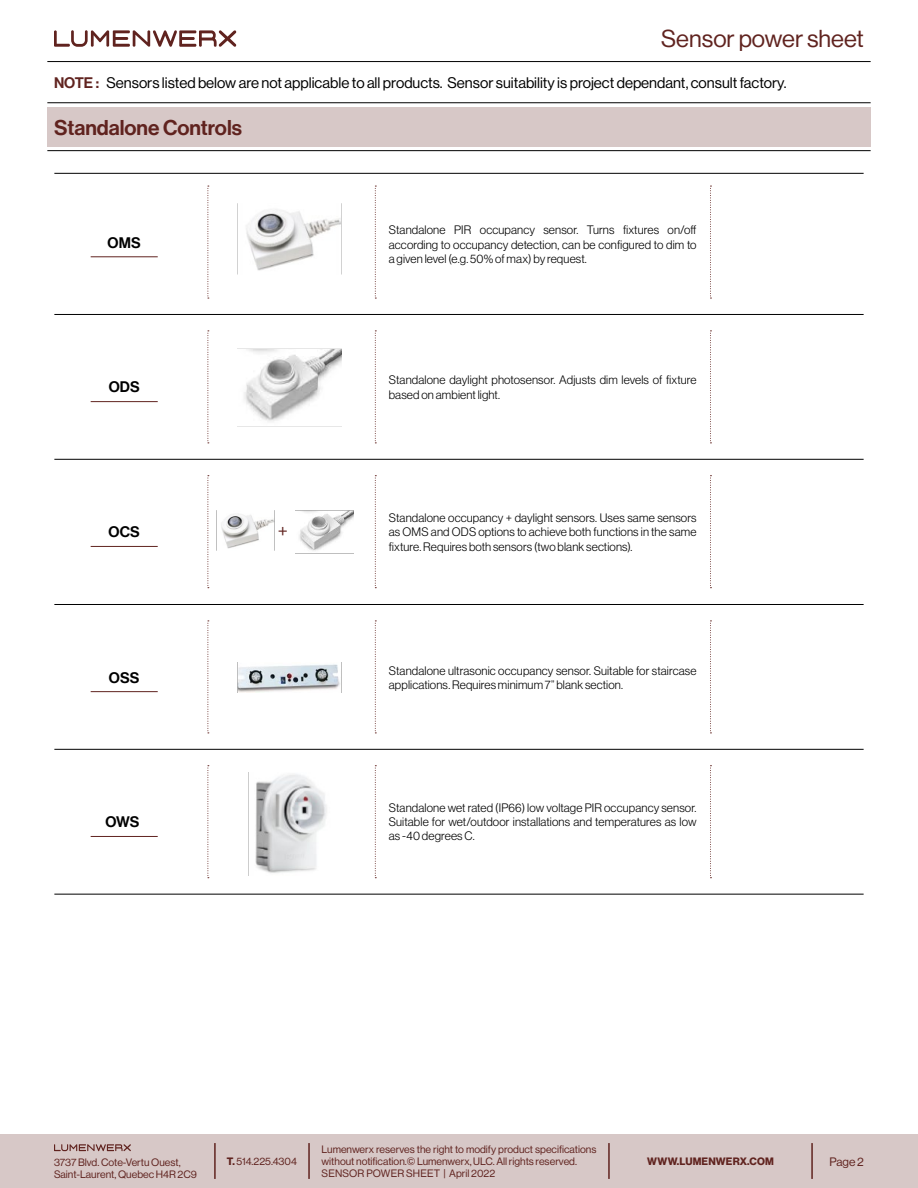
<style>
.page{position:relative;width:918px;height:1188px;background:#fff}
.page>*{position:absolute;margin:0;border:0;box-sizing:border-box;transform-origin:0 0}
.t1{font:24px "N Haas Grotesk DS Pro 55 Rg";color:#60231f}
.t2{font:21px "N Haas Grotesk DS Pro 65 Md";color:#60231f}
.t3{font:18px "N Haas Grotesk DS Pro 55 Rg";color:#60231f}
.t4{font:15px "N Haas Grotesk DS Pro 55 Rg";color:#000}
.t5{font:15px "N Haas Grotesk DS Pro 65 Md";letter-spacing:.005em;color:#000}
.t6{font:15px "N Haas Grotesk DS Pro 65 Md";color:#60231f}
.t7{font:12px/14.4px "N Haas Grotesk DS Pro 45 Lt";letter-spacing:.01em;color:#000;text-align:justify}
.t8{font:12px "N Haas Grotesk DS Pro 55 Rg";color:#60231f}
.t9{font:10.5px/12px "N Haas Grotesk DS Pro 55 Rg";color:#60231f}
.t10{font:10.5px "N Haas Grotesk DS Pro 75 Bd";letter-spacing:.015em;color:#60231f}
.s1{font-family:"N Haas Grotesk DS Pro 75 Bd"}
</style>
<div class="page">
<div style="left:0;top:1134px;width:918px;height:54px;background:#d7c8c7"></div>
<svg style="left:54px;top:1144px;width:77px;height:7px"></svg>
<hr style="left:214px;top:1143px;width:2px;height:36px;background:#60231f">
<hr style="left:608px;top:1143px;width:2px;height:36px;background:#60231f">
<hr style="left:308px;top:1143px;width:2px;height:36px;background:#60231f">
<hr style="left:811px;top:1143px;width:2px;height:36px;background:#60231f">
<div style="left:47px;top:107px;width:824px;height:39px;background:#d7c8c7"></div>
<hr style="left:47px;top:102px;width:824px;height:1px;background:#000">
<hr style="left:47px;top:150px;width:824px;height:1px;background:#000">
<svg style="left:208px;top:186px;width:1px;height:113px"></svg>
<svg style="left:208px;top:331px;width:1px;height:113px"></svg>
<svg style="left:208px;top:475px;width:1px;height:113px"></svg>
<svg style="left:208px;top:621px;width:1px;height:113px"></svg>
<svg style="left:208px;top:765px;width:1px;height:113px"></svg>
<hr style="left:54px;top:459px;width:810px;height:1px;background:#000">
<hr style="left:54px;top:604px;width:810px;height:1px;background:#000">
<hr style="left:54px;top:749px;width:810px;height:1px;background:#000">
<hr style="left:54px;top:894px;width:810px;height:1px;background:#000">
<hr style="left:54px;top:314px;width:810px;height:1px;background:#000">
<hr style="left:54px;top:173px;width:810px;height:1px;background:#000">
<svg style="left:375px;top:186px;width:1px;height:113px"></svg>
<svg style="left:710px;top:186px;width:1px;height:113px"></svg>
<svg style="left:375px;top:331px;width:1px;height:113px"></svg>
<svg style="left:710px;top:331px;width:1px;height:113px"></svg>
<svg style="left:375px;top:475px;width:1px;height:113px"></svg>
<svg style="left:710px;top:475px;width:1px;height:113px"></svg>
<svg style="left:375px;top:621px;width:1px;height:113px"></svg>
<svg style="left:710px;top:621px;width:1px;height:113px"></svg>
<svg style="left:375px;top:765px;width:1px;height:113px"></svg>
<svg style="left:710px;top:765px;width:1px;height:113px"></svg>
<img style="left:237px;top:204px;width:105px;height:71px">
<img style="left:237px;top:348px;width:105px;height:74px">
<img style="left:237px;top:662px;width:105px;height:31px">
<img style="left:255px;top:774px;width:72px;height:99px">
<img style="left:216px;top:510px;width:58px;height:40px">
<img style="left:296px;top:510px;width:58px;height:44px">
<hr style="left:91px;top:256px;width:67px;height:1px;background:#60231f">
<hr style="left:91px;top:401px;width:67px;height:1px;background:#60231f">
<hr style="left:91px;top:546px;width:67px;height:1px;background:#60231f">
<hr style="left:91px;top:691px;width:67px;height:1px;background:#60231f">
<hr style="left:91px;top:836px;width:67px;height:1px;background:#60231f">
<svg style="left:54px;top:30px;width:182px;height:17px"></svg>
<hr style="left:47px;top:61px;width:824px;height:1px;background:#000">
<h1 class="t1" style="left:661px;top:25px;width:204px">Sensor power sheet</h1>
<p class="t6" style="left:54px;top:74px;width:47px">NOTE :</p>
<h2 class="t2" style="left:54px;top:115px;width:190px">Standalone Controls</h2>
<p class="t4" style="left:106px;top:74px;width:682px">Sensors listed below are not applicable to all products. Sensor suitability is project dependant, consult factory.</p>
<p class="t5" style="left:108px;top:234px;width:35px">OMS</p>
<p class="t5" style="left:109px;top:379px;width:32px">ODS</p>
<p class="t5" style="left:109px;top:523px;width:33px">OCS</p>
<p class="t5" style="left:109px;top:669px;width:32px">OSS</p>
<p class="t5" style="left:105px;top:813px;width:35px">OWS</p>
<h3 class="t3" style="left:278px;top:521px;width:12px">+</h3>
<p class="t7" style="left:389px;top:223px;width:309px">Standalone PIR occupancy sensor. Turns fixtures on/off according to occupancy detection, can be configured to dim to a given level (e.g. 50% of max) by request.</p>
<p class="t7" style="left:389px;top:373px;width:309px">Standalone daylight photosensor. Adjusts dim levels of fixture based on ambient light.</p>
<p class="t7" style="left:389px;top:511px;width:309px">Standalone occupancy + daylight sensors. Uses same sensors as OMS and ODS options to achieve both functions in the same fixture. Requires both sensors (two blank sections).</p>
<p class="t7" style="left:389px;top:663px;width:309px">Standalone ultrasonic occupancy sensor. Suitable for staircase applications. Requires minimum 7” blank section.</p>
<p class="t7" style="left:389px;top:800px;width:309px">Standalone wet rated (IP66) low voltage PIR occupancy sensor.<br>Suitable for wet/outdoor installations and temperatures as low as -40 degrees C.</p>
<p class="t9" style="left:322px;top:1143px;width:276px">Lumenwerx reserves the right to modify product specifications without notification.© Lumenwerx, ULC. All rights reserved.<br>SENSOR POWER SHEET | April 2022</p>
<p class="t9" style="left:54px;top:1156px;width:128px">3737 Blvd. Cote-Vertu Ouest,</p>
<p class="t10" style="left:647px;top:1155px;width:128px">WWW.LUMENWERX.COM</p>
<p class="t8" style="left:829px;top:1155px;width:36px">Page 2</p>
<p class="t9" style="left:54px;top:1168px;width:145px">Saint-Laurent, Quebec H4R 2C9</p>
<p class="t9" style="left:227px;top:1155px;width:72px"><span class="s1">T.</span> 514.225.4304</p>
</div>
